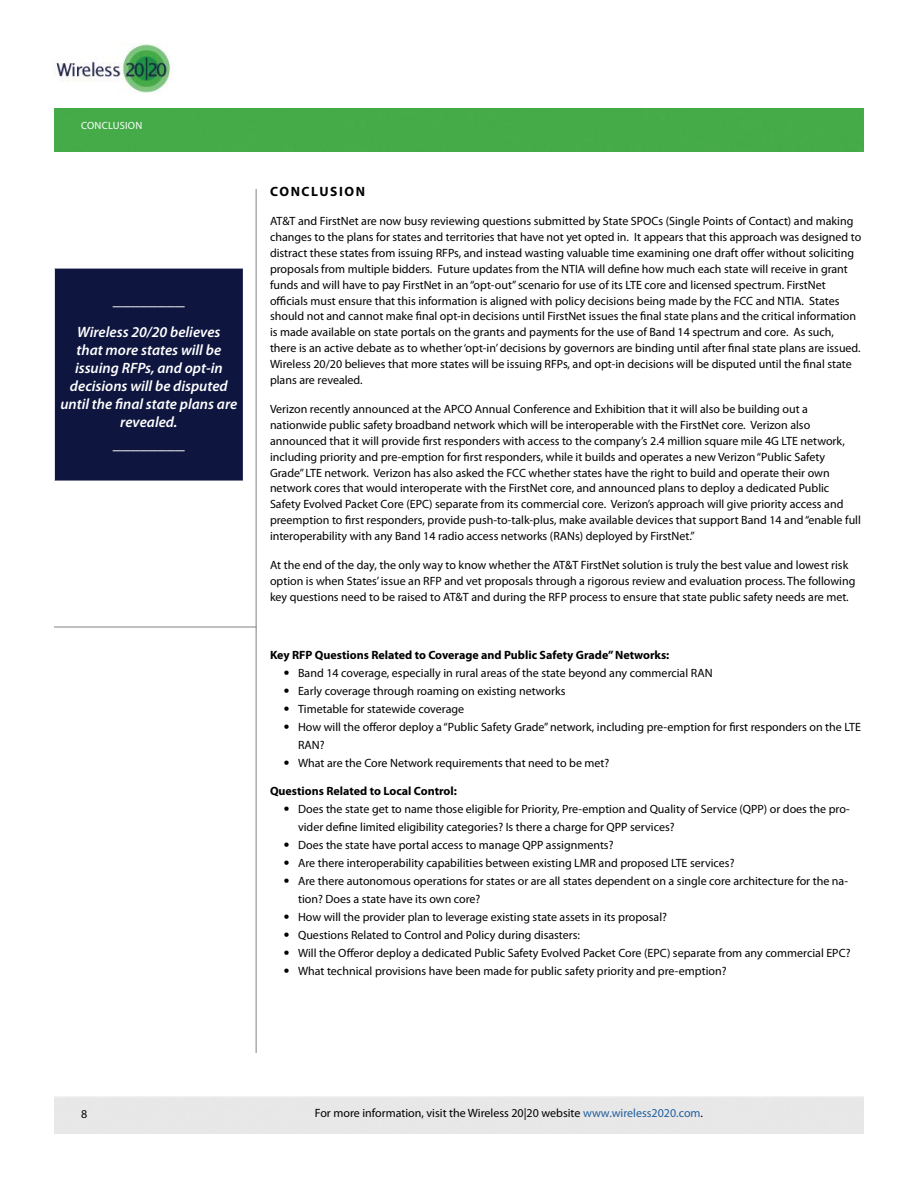
<style>
.page{position:relative;width:918px;height:1188px;background:#fff}
.page>*{position:absolute;margin:0;border:0;box-sizing:border-box;transform-origin:0 0}
.t1{font:900 18px "Myriad Pro";color:#fff}
.t2{font:italic 600 15px/18px "Myriad Pro";color:#fff;text-align:center}
.t3{font:700 13.5px "Myriad Pro";letter-spacing:.12em;color:#000}
.t4{font:12px/15.9px "Myriad Pro";color:#000}
.t5{font:700 12px "Myriad Pro";color:#000}
.t6{font:10.5px "Myriad Pro";color:#fff}
.s1{font-weight:700;font-size:16.5px}
.s2{color:#215e9e}
</style>
<div class="page">
<div style="left:54px;top:108px;width:810px;height:44px;background:#45ab49"></div>
<img style="left:54px;top:44px;width:117px;height:49px">
<hr style="left:256px;top:189px;width:1px;height:864px;background:#808084">
<hr style="left:54px;top:627px;width:202px;height:1px;background:#808084">
<div style="left:54px;top:268px;width:189px;height:213px;background:#0e153f"></div>
<hr style="left:54px;top:268px;width:190px;height:1px;background:#fff">
<hr style="left:54px;top:268px;width:1px;height:213px;background:#fff">
<p class="t6" style="left:81px;top:119px;width:14px">Concl</p>
<p class="t6" style="left:113px;top:119px;width:14px">usion</p>
<h1 class="t1" style="left:113px;top:288px;width:73px">________</h1>
<p class="t2" style="left:60px;top:323px;width:178px">Wireless 20/20 believes<br>that more states will be issuing RFPs, and opt-in decisions will be disputed until the final state plans are revealed.</p>
<h1 class="t1" style="left:113px;top:432px;width:73px">________</h1>
<p class="t3" style="left:270px;top:183px;width:97px">CONCLUSION</p>
<p class="t4" style="left:270px;top:213px;width:593px">AT&amp;T and FirstNet are now busy reviewing questions submitted by State SPOCs (Single Points of Contact) and making changes to the plans for states and territories that have not yet opted in. It appears that this approach was designed to distract these states from issuing RFPs, and instead wasting valuable time examining one draft offer without soliciting proposals from multiple bidders. Future updates from the NTIA will define how much each state will receive in grant funds and will have to pay FirstNet in an “opt-out” scenario for use of its LTE core and licensed spectrum. FirstNet officials must ensure that this information is aligned with policy decisions being made by the FCC and NTIA. States should not and cannot make final opt-in decisions until FirstNet issues the final state plans and the critical information is made available on state portals on the grants and payments for the use of Band 14 spectrum and core. As such, there is an active debate as to whether ‘opt-in’ decisions by governors are binding until after final state plans are issued.<br>Wireless 20/20 believes that more states will be issuing RFPs, and opt-in decisions will be disputed until the final state plans are revealed.</p>
<p class="t4" style="left:270px;top:401px;width:592px">Verizon recently announced at the APCO Annual Conference and Exhibition that it will also be building out a nationwide public safety broadband network which will be interoperable with the FirstNet core. Verizon also announced that it will provide first responders with access to the company’s 2.4 million square mile 4G LTE network, including priority and pre-emption for first responders, while it builds and operates a new Verizon “Public Safety Grade” LTE network. Verizon has also asked the FCC whether states have the right to build and operate their own network cores that would interoperate with the FirstNet core, and announced plans to deploy a dedicated Public Safety Evolved Packet Core (EPC) separate from its commercial core. Verizon’s approach will give priority access and preemption to first responders, provide push-to-talk-plus, make available devices that support Band 14 and “enable full interoperability with any Band 14 radio access networks (RANs) deployed by FirstNet.”</p>
<p class="t4" style="left:270px;top:557px;width:587px">At the end of the day, the only way to know whether the AT&amp;T FirstNet solution is truly the best value and lowest risk option is when States’ issue an RFP and vet proposals through a rigorous review and evaluation process. The following key questions need to be raised to AT&amp;T and during the RFP process to ensure that state public safety needs are met.</p>
<p class="t5" style="left:270px;top:647px;width:401px">Key RFP Questions Related to Coverage and Public Safety Grade” Networks:</p>
<p class="t4" style="left:284px;top:664px;width:430px"><span class="s1">•</span> Band 14 coverage, especially in rural areas of the state beyond any commercial RAN</p>
<p class="t4" style="left:284px;top:682px;width:283px"><span class="s1">•</span> Early coverage through roaming on existing networks</p>
<p class="t4" style="left:284px;top:700px;width:182px"><span class="s1">•</span> Timetable for statewide coverage</p>
<p class="t4" style="left:298px;top:717px;width:564px;line-height:18px;text-indent:-14px"><span class="s1">•</span> How will the offeror deploy a “Public Safety Grade” network, including pre-emption for first responders on the LTE<br>RAN?</p>
<p class="t4" style="left:284px;top:754px;width:327px"><span class="s1">•</span> What are the Core Network requirements that need to be met?</p>
<p class="t5" style="left:270px;top:784px;width:188px">Questions Related to Local Control:</p>
<p class="t4" style="left:298px;top:800px;width:553px;line-height:18px;text-indent:-14px"><span class="s1">•</span> Does the state get to name those eligible for Priority, Pre-emption and Quality of Service (QPP) or does the pro&shy;vider define limited eligibility categories? Is there a charge for QPP services?</p>
<p class="t4" style="left:284px;top:837px;width:331px"><span class="s1">•</span> Does the state have portal access to manage QPP assignments?</p>
<p class="t4" style="left:284px;top:855px;width:452px"><span class="s1">•</span> Are there interoperability capabilities between existing LMR and proposed LTE services?</p>
<p class="t4" style="left:298px;top:872px;width:552px;line-height:18px;text-indent:-14px"><span class="s1">•</span> Are there autonomous operations for states or are all states dependent on a single core architecture for the na&shy;tion? Does a state have its own core?</p>
<p class="t4" style="left:284px;top:909px;width:385px"><span class="s1">•</span> How will the provider plan to leverage existing state assets in its proposal?</p>
<p class="t4" style="left:284px;top:927px;width:298px"><span class="s1">•</span> Questions Related to Control and Policy during disasters:</p>
<p class="t4" style="left:284px;top:945px;width:568px"><span class="s1">•</span> Will the Offeror deploy a dedicated Public Safety Evolved Packet Core (EPC) separate from any commercial EPC?</p>
<p class="t4" style="left:284px;top:963px;width:444px"><span class="s1">•</span> What technical provisions have been made for public safety priority and pre-emption?</p>
<p class="t4" style="left:81px;top:1105px;width:8px">8</p>
<p class="t4" style="left:315px;top:1105px;width:390px">For more information, visit the Wireless 20|20 website <span class="s2">www.wireless2020.com</span>.</p>
</div>
